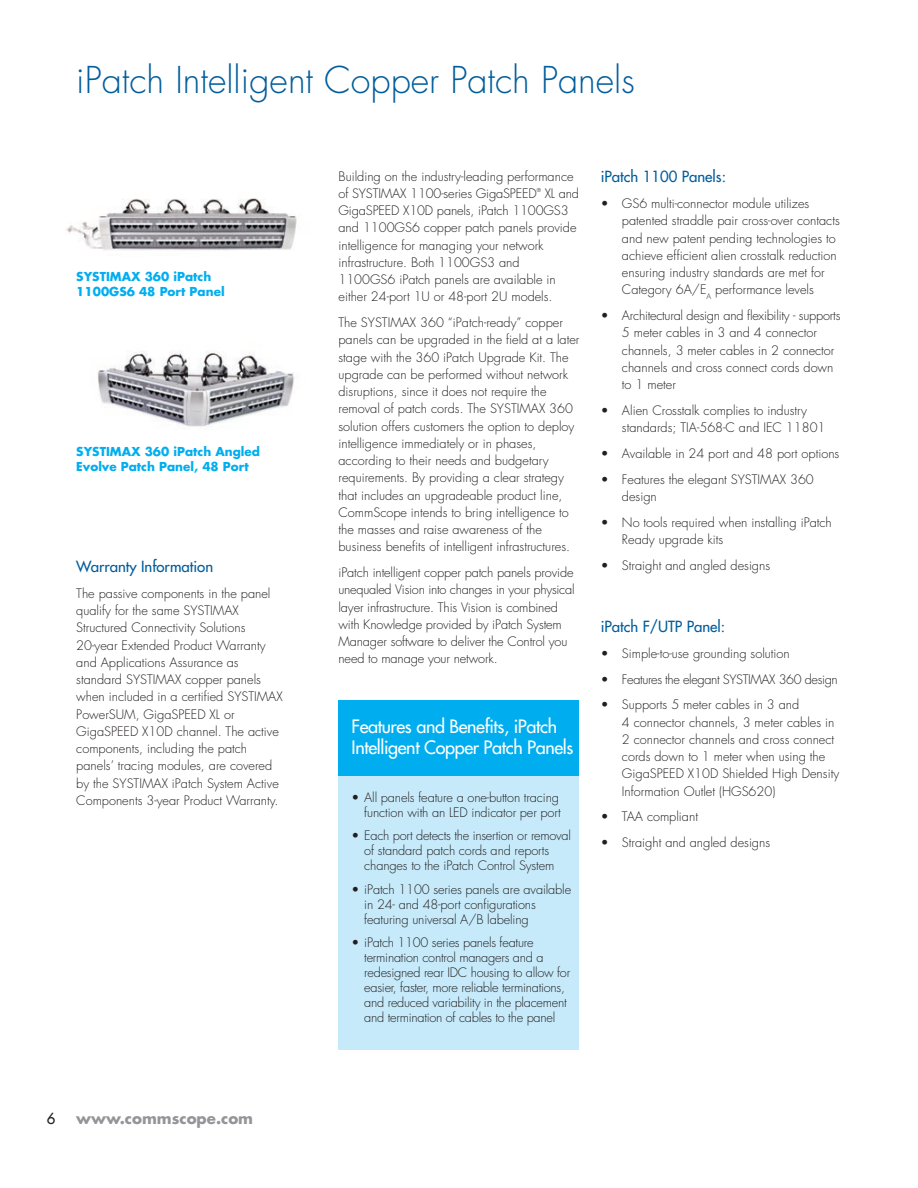
<style>
.page{position:relative;width:918px;height:1188px;background:#fff}
.page>*{position:absolute;margin:0;border:0;box-sizing:border-box;transform-origin:0 0}
.t1{font:300 36px "Futura Std";color:#005d9c}
.t2{font:500 18px/21px "Futura Std";letter-spacing:-.02em;color:#fff}
.t3{font:500 15px "Futura Std";color:#005d9c}
.t4{font:700 15px "Futura Std";color:#939598}
.t5{font:500 15px "Futura Std";color:#231f20}
.t6{font:300 12.75px/17.2px "Futura Std";color:#231f20}
.t7{font:300 12.75px/15px "Futura Std";letter-spacing:-.02em;color:#231f20}
.t8{font:300 12.75px "Futura Std";letter-spacing:-.03em;color:#231f20}
.t9{font:700 12px/15px "Futura Std";color:#00aeef}
.t10{font:300 5.4px "Futura Std";color:#231f20}
</style>
<div class="page">
<img style="left:66px;top:198px;width:231px;height:52px">
<div style="left:338px;top:752px;width:241px;height:297px;background:#c6eafa"></div>
<div style="left:338px;top:701px;width:241px;height:75px;background:#00aeef"></div>
<img style="left:97px;top:351px;width:197px;height:76px">
<h1 class="t1" style="left:76px;top:59px;width:560px">iPatch Intelligent Copper Patch Panels</h1>
<p class="t9" style="left:76px;top:269px;width:150px">SYSTIMAX 360 iPatch<br>1100GS6 48 Port Panel</p>
<p class="t9" style="left:76px;top:444px;width:185px">SYSTIMAX 360 iPatch Angled<br>Evolve Patch Panel, 48 Port</p>
<p class="t3" style="left:76px;top:557px;width:138px">Warranty Information</p>
<p class="t6" style="left:76px;top:585px;width:208px">The passive components in the panel qualify for the same SYSTIMAX Structured Connectivity Solutions 20-year Extended Product Warranty and Applications Assurance as standard SYSTIMAX copper panels when included in a certified SYSTIMAX PowerSUM, GigaSPEED XL or GigaSPEED X10D channel. The active components, including the patch panels’ tracing modules, are covered by the SYSTIMAX iPatch System Active Components 3-year Product Warranty.</p>
<p class="t5" style="left:47px;top:1109px;width:10px">6</p>
<p class="t4" style="left:76px;top:1109px;width:178px">www.commscope.com</p>
<p class="t6" style="left:339px;top:168px;width:237px">Building on the industry-leading performance of SYSTIMAX 1100-series GigaSPEED</p>
<p class="t6" style="left:339px;top:185px;width:242px;text-indent:206px">XL and GigaSPEED X10D panels, iPatch 1100GS3 and 1100GS6 copper patch panels provide intelligence for managing your network infrastructure. Both 1100GS3 and 1100GS6 iPatch panels are available in either 24-port 1U or 48-port 2U models.</p>
<p class="t6" style="left:339px;top:314px;width:242px">The SYSTIMAX 360 “iPatch-ready” copper panels can be upgraded in the field at a later stage with the 360 iPatch Upgrade Kit. The upgrade can be performed without network disruptions, since it does not require the removal of patch cords. The SYSTIMAX 360 solution offers customers the option to deploy intelligence immediately or in phases, according to their needs and budgetary requirements. By providing a clear strategy that includes an upgradeable product line, CommScope intends to bring intelligence to the masses and raise awareness of the business benefits of intelligent infrastructures.</p>
<p class="t6" style="left:339px;top:564px;width:238px">iPatch intelligent copper patch panels provide unequaled Vision into changes in your physical layer infrastructure. This Vision is combined with Knowledge provided by iPatch System Manager software to deliver the Control you need to manage your network.</p>
<p class="t10" style="left:537px;top:187px;width:6px">®</p>
<h2 class="t2" style="left:352px;top:716px;width:223px">Features and Benefits, iPatch<br>Intelligent Copper Patch Panels</h2>
<p class="t6" style="left:352px;top:790px;width:211px;line-height:15px;text-align:right">• All panels feature a one-button tracing function with an LED indicator per port</p>
<p class="t6" style="left:364px;top:829px;width:208px;line-height:15px;text-indent:-13px">• Each port detects the insertion or removal of standard patch cords and reports changes to the iPatch Control System</p>
<p class="t6" style="left:364px;top:882px;width:208px;line-height:15px;text-indent:-13px">• iPatch 1100 series panels are available in 24- and 48-port configurations featuring universal A/B labeling</p>
<p class="t7" style="left:364px;top:936px;width:207px;text-indent:-13px">• iPatch 1100 series panels feature termination control managers and a redesigned rear IDC housing to allow for easier, faster, more reliable terminations, and reduced variability in the placement and termination of cables to the panel</p>
<p class="t3" style="left:601px;top:168px;width:127px">iPatch 1100 Panels:</p>
<p class="t6" style="left:622px;top:195px;width:219px;text-indent:-21px">• GS6 multi-connector module utilizes patented straddle pair cross-over contacts and new patent pending technologies to achieve efficient alien crosstalk reduction ensuring industry standards are met for Category 6A/E<sub>A</sub> performance levels</p>
<p class="t6" style="left:622px;top:307px;width:220px;text-indent:-21px">• Architectural design and flexibility - supports 5 meter cables in 3 and 4 connector channels, 3 meter cables in 2 connector channels and cross connect cords down to 1 meter</p>
<p class="t6" style="left:622px;top:402px;width:205px;text-indent:-21px">• Alien Crosstalk complies to industry standards; TIA-568-C and IEC 11801</p>
<p class="t6" style="left:601px;top:445px;width:240px">• Available in 24 port and 48 port options</p>
<p class="t6" style="left:622px;top:471px;width:193px;text-indent:-21px">• Features the elegant SYSTIMAX 360 design</p>
<p class="t6" style="left:622px;top:514px;width:211px;text-indent:-21px">• No tools required when installing iPatch<br>Ready upgrade kits</p>
<p class="t6" style="left:601px;top:557px;width:171px">• Straight and angled designs</p>
<p class="t3" style="left:601px;top:617px;width:126px">iPatch F/UTP Panel:</p>
<p class="t6" style="left:601px;top:645px;width:191px">• Simple-to-use grounding solution</p>
<p class="t8" style="left:601px;top:671px;width:239px">• Features the elegant SYSTIMAX 360 design</p>
<p class="t6" style="left:622px;top:696px;width:219px;text-indent:-21px">• Supports 5 meter cables in 3 and<br>4 connector channels, 3 meter cables in 2 connector channels and cross connect cords down to 1 meter when using the GigaSPEED X10D Shielded High Density Information Outlet (HGS620)</p>
<p class="t6" style="left:601px;top:808px;width:99px">• TAA compliant</p>
<p class="t6" style="left:601px;top:834px;width:171px">• Straight and angled designs</p>
</div>
